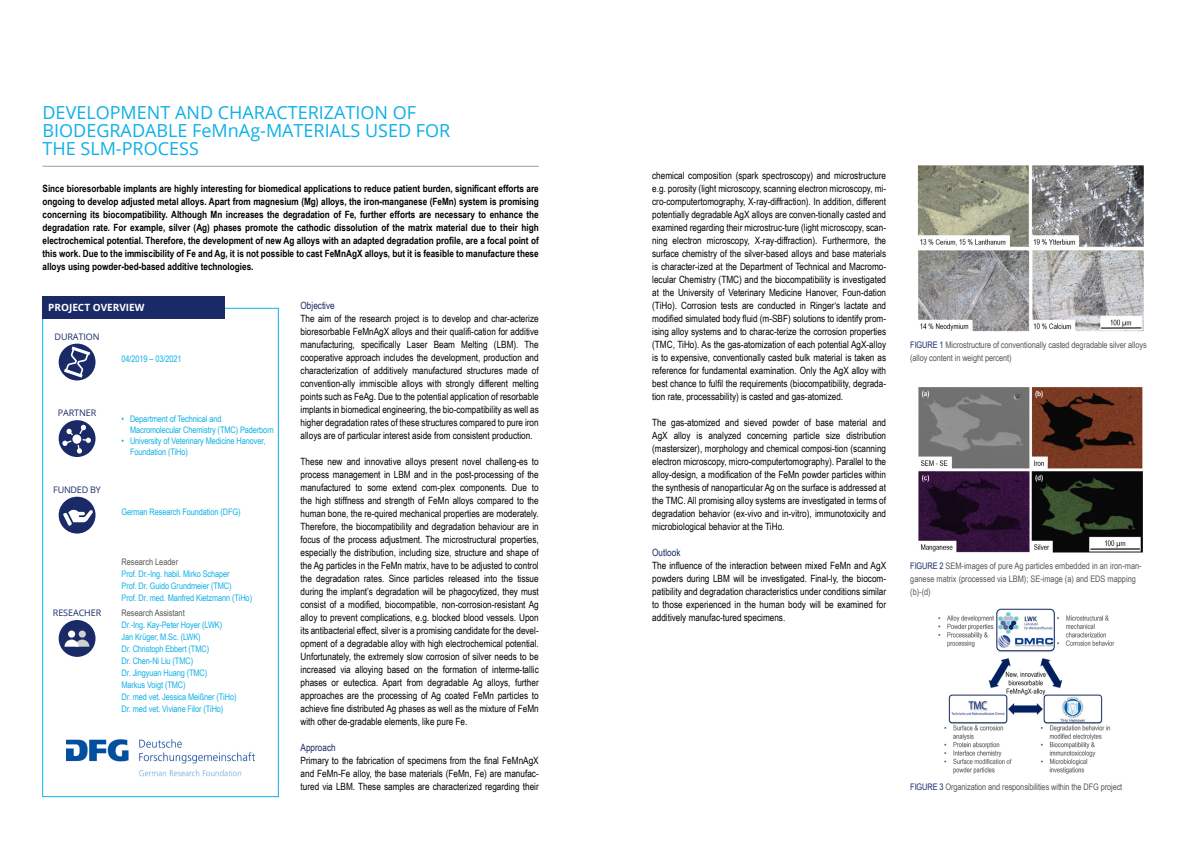
<style>
.page{position:relative;width:1191px;height:842px;background:#fff}
.page>*{position:absolute;margin:0;border:0;box-sizing:border-box;transform-origin:0 0}
.t1{font:18px/18px "Open Sans";color:#0eb0e7}
.t2{font:10px/13px "Arial Narrow";color:#000;text-align:justify}
.t3{font:700 10px/13px "Arial Narrow";color:#000;text-align:justify}
.t4{font:10px "Arial Narrow";color:#192a67}
.t5{font:700 10px "Open Sans";color:#fff}
.t6{font:9px/12px "Arial Narrow";letter-spacing:-.01em;color:#0eb0e7}
.t7{font:9px/13px "Arial Narrow";letter-spacing:-.01em;color:#575756}
.t8{font:9px "Open Sans";letter-spacing:-.01em;color:#192a67}
.s1{color:#192a67}
</style>
<div class="page">
<hr style="left:43px;top:166px;width:496px;height:1px;background:#9f9ba4">
<img style="left:917px;top:166px;width:226px;height:166px">
<img style="left:918px;top:387px;width:224px;height:166px">
<img style="left:938px;top:608px;width:177px;height:166px">
<div style="left:59px;top:344px;width:36px;height:36px;background:#192a67;border-radius:50%"></div>
<svg style="left:64px;top:346px;width:26px;height:32px"></svg>
<div style="left:59px;top:420px;width:36px;height:37px;background:#192a67;border-radius:50%"></div>
<svg style="left:62px;top:425px;width:29px;height:29px"></svg>
<div style="left:72px;top:434px;width:9px;height:10px;background:#fff;border-radius:50%"></div>
<div style="left:59px;top:497px;width:36px;height:36px;background:#192a67;border-radius:50%"></div>
<svg style="left:63px;top:509px;width:30px;height:17px"></svg>
<div style="left:59px;top:620px;width:36px;height:37px;background:#192a67;border-radius:50%"></div>
<div style="left:79px;top:630px;width:7px;height:8px;background:#d0d0d0;border-radius:50%"></div>
<div style="left:68px;top:630px;width:7px;height:8px;background:#fff;border-radius:50%"></div>
<svg style="left:64px;top:639px;width:25px;height:8px"></svg>
<img style="left:66px;top:739px;width:189px;height:38px">
<div style="left:43px;top:296px;width:182px;height:23px;background:#192a67"></div>
<h1 class="t1" style="left:43px;top:102px;width:409px">DEVELOPMENT AND CHARACTERIZATION OF<br>BIODEGRADABLE FeMnAg-MATERIALS USED FOR<br>THE SLM-PROCESS</h1>
<p class="t3" style="left:43px;top:181px;width:498px">Since bioresorbable implants are highly interesting for biomedical applications to reduce patient burden, significant efforts are ongoing to develop adjusted metal alloys. Apart from magnesium (Mg) alloys, the iron-manganese (FeMn) system is promising concerning its biocompatibility. Although Mn increases the degradation of Fe, further efforts are necessary to enhance the degradation rate. For example, silver (Ag) phases promote the cathodic dissolution of the matrix material due to their high electrochemical potential. Therefore, the development of new Ag alloys with an adapted degradation profile, are a focal point of this work. Due to the immiscibility of Fe and Ag, it is not possible to cast FeMnAgX alloys, but it is feasible to manufacture these alloys using powder-bed-based additive technologies.</p>
<p class="t4" style="left:300px;top:298px;width:36px">Objective</p>
<p class="t2" style="left:300px;top:311px;width:240px">The aim of the research project is to develop and char-acterize bioresorbable FeMnAgX alloys and their qualifi-cation for additive manufacturing, specifically Laser Beam Melting (LBM). The cooperative approach includes the development, production and characterization of additively manufactured structures made of convention-ally immiscible alloys with strongly different melting points such as FeAg. Due to the potential application of resorbable implants in biomedical engineering, the bio-compatibility as well as higher degradation rates of these structures compared to pure iron alloys are of particular interest aside from consistent production.</p>
<p class="t2" style="left:300px;top:454px;width:240px">These new and innovative alloys present novel challeng-es to process management in LBM and in the post-processing of the manufactured to some extend com-plex components. Due to the high stiffness and strength of FeMn alloys compared to the human bone, the re-quired mechanical properties are moderately.<br>Therefore, the biocompatibility and degradation behaviour are in focus of the process adjustment. The microstructural properties, especially the distribution, including size, structure and shape of the Ag particles in the FeMn matrix, have to be adjusted to control the degradation rates. Since particles released into the tissue during the implant’s degradation will be phagocytized, they must consist of a modified, biocompatible, non-corrosion-resistant Ag alloy to prevent complications, e.g. blocked blood vessels. Upon its antibacterial effect, silver is a promising candidate for the devel&shy;opment of a degradable alloy with high electrochemical potential.<br>Unfortunately, the extremely slow corrosion of silver needs to be increased via alloying based on the formation of interme-tallic phases or eutectica. Apart from degradable Ag alloys, further approaches are the processing of Ag coated FeMn particles to achieve fine distributed Ag phases as well as the mixture of FeMn with other de-gradable elements, like pure Fe.</p>
<p class="t4" style="left:300px;top:740px;width:37px">Approach</p>
<p class="t2" style="left:300px;top:753px;width:240px">Primary to the fabrication of specimens from the final FeMnAgX and FeMn-Fe alloy, the base materials (FeMn, Fe) are manufac&shy;tured via LBM. These samples are characterized regarding their</p>
<p class="t5" style="left:48px;top:300px;width:98px">PROJECT OVERVIEW</p>
<p class="t8" style="left:55px;top:330px;width:47px">DURATION</p>
<p class="t6" style="left:122px;top:352px;width:62px">04/2019 – 03/2021</p>
<p class="t8" style="left:58px;top:407px;width:40px">PARTNER</p>
<p class="t6" style="left:130px;top:413px;width:145px;line-height:11px;text-indent:-9px">• Department of Technical and<br>Macromolecular Chemistry (TMC) Paderborn</p>
<p class="t6" style="left:130px;top:435px;width:137px;line-height:11px;text-indent:-9px">• University of Veterinary Medicine Hanover,<br>Foundation (TiHo)</p>
<p class="t8" style="left:53px;top:483px;width:49px">FUNDED BY</p>
<p class="t6" style="left:122px;top:505px;width:121px">German Research Foundation (DFG)</p>
<p class="t7" style="left:122px;top:555px;width:58px">Research Leader</p>
<p class="t6" style="left:122px;top:567px;width:132px">Prof. Dr.-Ing. habil. Mirko Schaper<br>Prof. Dr. Guido Grundmeier (TMC)<br>Prof. Dr. med. Manfred Kietzmann (TiHo)</p>
<p class="t7" style="left:122px;top:606px;width:65px">Research Assistant</p>
<p class="t6" style="left:122px;top:618px;width:116px">Dr.-Ing. Kay-Peter Hoyer (LWK)<br>Jan Krüger, M.Sc. (LWK)<br>Dr. Christoph Ebbert (TMC)<br>Dr. Chen-Ni Liu (TMC)<br>Dr. Jingyuan Huang (TMC)<br>Markus Voigt (TMC)<br>Dr. med vet. Jessica Meißner (TiHo)<br>Dr. med vet. Viviane Filor (TiHo)</p>
<p class="t8" style="left:53px;top:607px;width:50px">RESEACHER</p>
<p class="t2" style="left:652px;top:168px;width:235px">chemical composition (spark spectroscopy) and microstructure e.g. porosity (light microscopy, scanning electron microscopy, mi&shy;cro-computertomography, X-ray-diffraction). In addition, different potentially degradable AgX alloys are conven-tionally casted and examined regarding their microstruc-ture (light microscopy, scan&shy;ning electron microscopy, X-ray-diffraction). Furthermore, the surface chemistry of the silver-based alloys and base materials is character-ized at the Department of Technical and Macromo&shy;lecular Chemistry (TMC) and the biocompatibility is investigated at the University of Veterinary Medicine Hanover, Foun-dation (TiHo). Corrosion tests are conducted in Ringer‘s lactate and modified simulated body fluid (m-SBF) solutions to identify prom&shy;ising alloy systems and to charac-terize the corrosion properties (TMC, TiHo). As the gas-atomization of each potential AgX-alloy is to expensive, conventionally casted bulk material is taken as reference for fundamental examination. Only the AgX alloy with best chance to fulfil the requirements (biocompatibility, degrada&shy;tion rate, processability) is casted and gas-atomized.</p>
<p class="t2" style="left:652px;top:415px;width:235px">The gas-atomized and sieved powder of base material and AgX alloy is analyzed concerning particle size distribution (mastersizer), morphology and chemical composi-tion (scanning electron microscopy, micro-computertomography). Parallel to the alloy-design, a modification of the FeMn powder particles within the synthesis of nanoparticular Ag on the surface is addressed at the TMC. All promising alloy systems are investigated in terms of degradation behavior (ex-vivo and in-vitro), immunotoxicity and microbiological behavior at the TiHo.</p>
<p class="t4" style="left:652px;top:545px;width:30px">Outlook</p>
<p class="t2" style="left:652px;top:558px;width:235px">The influence of the interaction between mixed FeMn and AgX powders during LBM will be investigated. Final-ly, the biocom&shy;patibility and degradation characteristics under conditions similar to those experienced in the human body will be examined for additively manufac-tured specimens.</p>
<p class="t7" style="left:910px;top:338px;width:238px"><span class="s1">FIGURE 1</span> Microstructure of conventionally casted degradable silver alloys (alloy content in weight percent)</p>
<p class="t7" style="left:910px;top:559px;width:233px"><span class="s1">FIGURE 2</span> SEM-images of pure Ag particles embedded in an iron-man&shy;ganese matrix (processed via LBM); SE-image (a) and EDS mapping (b)-(d)</p>
<p class="t7" style="left:910px;top:780px;width:214px"><span class="s1">FIGURE 3</span> Organization and responsibilities within the DFG project</p>
</div>
